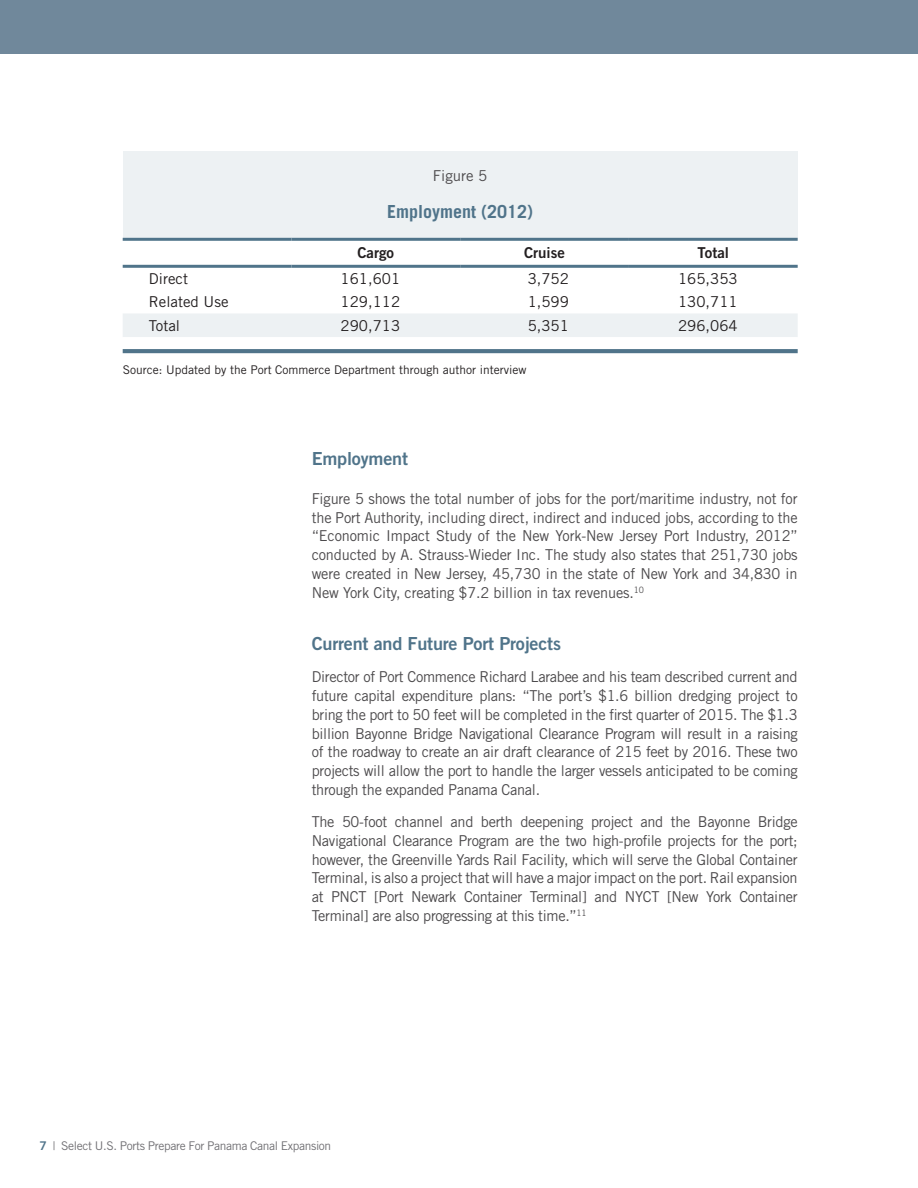
<style>
.page{position:relative;width:918px;height:1188px;background:#fff}
.page>*{position:absolute;margin:0;border:0;box-sizing:border-box;transform-origin:0 0}
.sub_head{font:18px "Trade Gothic LT Std Bd 2";letter-spacing:-.01em;color:#50748a}
.t1{font:700 18px "Trade Gothic";color:#50748a}
.body_text{font:15px/18.8px "Trade Gothic LT Std";letter-spacing:-.02em;color:#4c4a4c;text-align:justify}
.sub_head-2{font:15px/18.8px "Trade Gothic LT Std";letter-spacing:-.01em;color:#4c4a4c;text-align:justify}
.figure___s{font:15px "Trade Gothic LT Std";color:#231f20}
.figure_dates{font:15px "Trade Gothic LT Std";color:#231f20}
.figure_bold{font:15px "Trade Gothic LT Std Bd 2";color:#231f20}
.source{font:12px "Trade Gothic LT Std";color:#231f20}
.t2{font:12px "Trade Gothic LT Std";letter-spacing:-.03em;color:#717074}
.s1{font-family:"Trade Gothic LT Std Bd 2";color:#50748a}
</style>
<div class="page">
<div style="left:0;top:0;width:918px;height:54px;background:#70889b"></div>
<div style="left:123px;top:151px;width:675px;height:87px;background:#edf1f3"></div>
<svg style="left:123px;top:349px;width:675px;height:4px;background:#53768c"></svg>
<div style="left:123px;top:314px;width:675px;height:23px;background:#edf1f3"></div>
<hr style="left:123px;top:238px;width:168px;height:3px;background:#50748a">
<hr style="left:291px;top:238px;width:169px;height:3px;background:#50748a">
<hr style="left:460px;top:238px;width:169px;height:3px;background:#50748a">
<hr style="left:629px;top:238px;width:169px;height:3px;background:#50748a">
<hr style="left:123px;top:265px;width:168px;height:3px;background:#50748a">
<hr style="left:291px;top:265px;width:169px;height:3px;background:#50748a">
<hr style="left:460px;top:265px;width:169px;height:3px;background:#50748a">
<hr style="left:629px;top:265px;width:169px;height:3px;background:#50748a">
<p class="body_text" style="left:433px;top:166px;width:56px">Figure 5</p>
<p class="t1" style="left:387px;top:201px;width:148px">Employment (2012)</p>
<p class="figure_bold" style="left:357px;top:244px;width:38px">Cargo</p>
<p class="figure_bold" style="left:524px;top:244px;width:42px">Cruise</p>
<p class="figure_bold" style="left:698px;top:244px;width:33px">Total</p>
<p class="figure_dates" style="left:149px;top:269px;width:41px">Direct</p>
<p class="figure___s" style="left:341px;top:269px;width:61px">161,601</p>
<p class="figure___s" style="left:528px;top:269px;width:43px">3,752</p>
<p class="figure___s" style="left:678px;top:269px;width:61px">165,353</p>
<p class="figure_dates" style="left:149px;top:293px;width:81px">Related Use</p>
<p class="figure___s" style="left:341px;top:293px;width:61px">129,112</p>
<p class="figure___s" style="left:528px;top:293px;width:43px">1,599</p>
<p class="figure___s" style="left:678px;top:293px;width:61px">130,711</p>
<p class="figure_dates" style="left:149px;top:317px;width:33px">Total</p>
<p class="figure___s" style="left:341px;top:317px;width:61px">290,713</p>
<p class="figure___s" style="left:528px;top:317px;width:43px">5,351</p>
<p class="figure___s" style="left:678px;top:317px;width:61px">296,064</p>
<p class="source" style="left:123px;top:362px;width:405px">Source: Updated by the Port Commerce Department through author interview</p>
<p class="sub_head" style="left:312px;top:447px;width:98px">Employment</p>
<p class="sub_head-2" style="left:312px;top:489px;width:488px">Figure 5 shows the total number of jobs for the port/maritime industry, not for the Port Authority, including direct, indirect and induced jobs, according to the “Economic Impact Study of the New York-New Jersey Port Industry, 2012” conducted by A. Strauss-Wieder Inc. The study also states that 251,730 jobs were created in New Jersey, 45,730 in the state of New York and 34,830 in New York City, creating $7.2 billion in tax revenues.<sup>10</sup></p>
<p class="sub_head" style="left:312px;top:633px;width:251px">Current and Future Port Projects</p>
<p class="body_text" style="left:312px;top:668px;width:488px">Director of Port Commence Richard Larabee and his team described current and future capital expenditure plans: “The port’s $1.6 billion dredging project to bring the port to 50 feet will be completed in the first quarter of 2015. The $1.3 billion Bayonne Bridge Navigational Clearance Program will result in a raising of the roadway to create an air draft clearance of 215 feet by 2016. These two projects will allow the port to handle the larger vessels anticipated to be coming through the expanded Panama Canal.</p>
<p class="body_text" style="left:312px;top:812px;width:487px">The 50-foot channel and berth deepening project and the Bayonne Bridge Navigational Clearance Program are the two high-profile projects for the port; however, the Greenville Yards Rail Facility, which will serve the Global Container Terminal, is also a project that will have a major impact on the port. Rail expansion at PNCT [Port Newark Container Terminal] and NYCT [New York Container Terminal] are also progressing at this time.”<sup>11</sup></p>
<p class="t2" style="left:40px;top:1139px;width:293px"><span class="s1">7</span> | Select U.S. Ports Prepare For Panama Canal Expansion</p>
</div>
